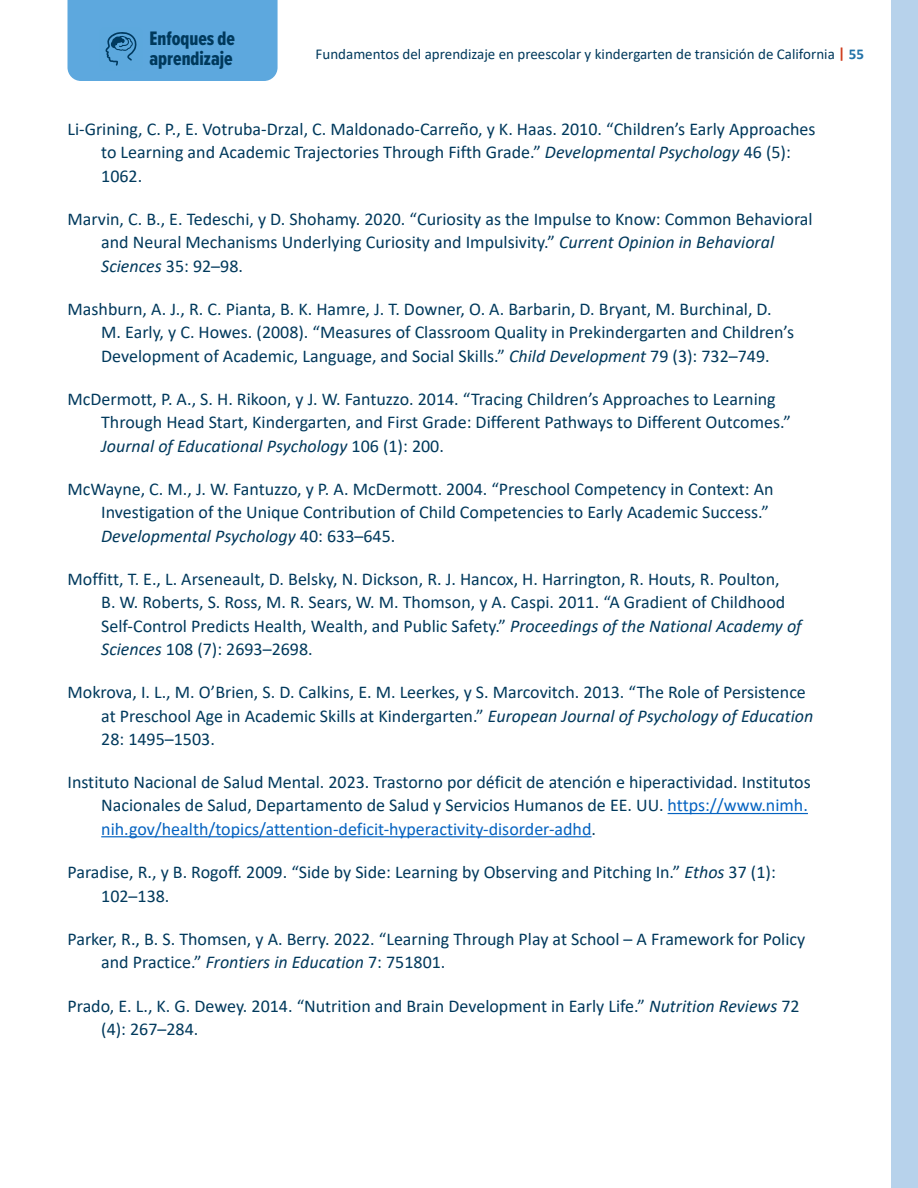
<style>
.page{position:relative;width:918px;height:1188px;background:#fff}
.page>*{position:absolute;margin:0;border:0;box-sizing:border-box;transform-origin:0 0}
.t1{font:20.25px/20.2px "Proxima Nova Ex Cn Extrabld";color:#00395c}
.t2{font:18px/23.2px "Calibri";color:#00395c}
.t3{font:15px "Calibri";color:#00395c}
.s1{font-weight:700;color:#cf3d1d}
.s2{font-weight:700;color:#2272a8}
.s3{font-style:italic}
.s4{color:#0563c1}
</style>
<div class="page">
<div style="left:68px;top:0;width:210px;height:81px;background:#5da8de"></div>
<div style="left:891px;top:0;width:27px;height:1188px;background:#b7d2eb"></div>
<hr style="left:668px;top:813px;width:140px;height:1px;background:#0563c1">
<hr style="left:101px;top:836px;width:491px;height:1px;background:#0563c1">
<p class="t1" style="left:150px;top:28px;width:87px">Enfoques de aprendizaje</p>
<p class="t3" style="left:316px;top:43px;width:550px">Fundamentos del aprendizaje en preescolar y kindergarten de transición de California <span class="s1">|</span> <span class="s2">55</span></p>
<p class="t2" style="left:101px;top:117px;width:716px;text-indent:-34px">Li-Grining, C. P., E. Votruba-Drzal, C. Maldonado-Carreño, y K. Haas. 2010. “Children’s Early Approaches to Learning and Academic Trajectories Through Fifth Grade.” <span class="s3">Developmental Psychology</span> 46 (5):<br>1062.</p>
<p class="t2" style="left:101px;top:207px;width:713px;text-indent:-34px">Marvin, C. B., E. Tedeschi, y D. Shohamy. 2020. “Curiosity as the Impulse to Know: Common Behavioral and Neural Mechanisms Underlying Curiosity and Impulsivity.” <span class="s3">Current Opinion in Behavioral<br>Sciences</span> 35: 92–98.</p>
<p class="t2" style="left:101px;top:297px;width:694px;text-indent:-34px">Mashburn, A. J., R. C. Pianta, B. K. Hamre, J. T. Downer, O. A. Barbarin, D. Bryant, M. Burchinal, D.<br>M. Early, y C. Howes. (2008). “Measures of Classroom Quality in Prekindergarten and Children’s<br>Development of Academic, Language, and Social Skills.” <span class="s3">Child Development</span> 79 (3): 732–749.</p>
<p class="t2" style="left:101px;top:387px;width:691px;text-indent:-34px">McDermott, P. A., S. H. Rikoon, y J. W. Fantuzzo. 2014. “Tracing Children’s Approaches to Learning<br>Through Head Start, Kindergarten, and First Grade: Different Pathways to Different Outcomes.”<br><span class="s3">Journal of Educational Psychology</span> 106 (1): 200.</p>
<p class="t2" style="left:101px;top:477px;width:674px;text-indent:-34px">McWayne, C. M., J. W. Fantuzzo, y P. A. McDermott. 2004. “Preschool Competency in Context: An<br>Investigation of the Unique Contribution of Child Competencies to Early Academic Success.”<br><span class="s3">Developmental Psychology</span> 40: 633–645.</p>
<p class="t2" style="left:101px;top:567px;width:702px;text-indent:-34px">Moffitt, T. E., L. Arseneault, D. Belsky, N. Dickson, R. J. Hancox, H. Harrington, R. Houts, R. Poulton,<br>B. W. Roberts, S. Ross, M. R. Sears, W. M. Thomson, y A. Caspi. 2011. “A Gradient of Childhood Self-Control Predicts Health, Wealth, and Public Safety.” <span class="s3">Proceedings of the National Academy of Sciences</span> 108 (7): 2693–2698.</p>
<p class="t2" style="left:101px;top:680px;width:714px;text-indent:-34px">Mokrova, I. L., M. O’Brien, S. D. Calkins, E. M. Leerkes, y S. Marcovitch. 2013. “The Role of Persistence at Preschool Age in Academic Skills at Kindergarten.” <span class="s3">European Journal of Psychology of Education<br></span>28: 1495–1503.</p>
<p class="t2" style="left:101px;top:770px;width:711px;text-indent:-34px">Instituto Nacional de Salud Mental. 2023. Trastorno por déficit de atención e hiperactividad. Institutos<br>Nacionales de Salud, Departamento de Salud y Servicios Humanos de EE. UU. <span class="s4">https://www.nimh. nih.gov/health/topics/attention-deficit-hyperactivity-disorder-adhd</span>.</p>
<p class="t2" style="left:101px;top:860px;width:676px;text-indent:-34px">Paradise, R., y B. Rogoff. 2009. “Side by Side: Learning by Observing and Pitching In.” <span class="s3">Ethos</span> 37 (1):<br>102–138.</p>
<p class="t2" style="left:101px;top:927px;width:706px;text-indent:-34px">Parker, R., B. S. Thomsen, y A. Berry. 2022. “Learning Through Play at School – A Framework for Policy and Practice.” <span class="s3">Frontiers in Education</span> 7: 751801.</p>
<p class="t2" style="left:101px;top:994px;width:700px;text-indent:-34px">Prado, E. L., K. G. Dewey. 2014. “Nutrition and Brain Development in Early Life.” <span class="s3">Nutrition Reviews</span> 72 (4): 267–284.</p>
</div>
